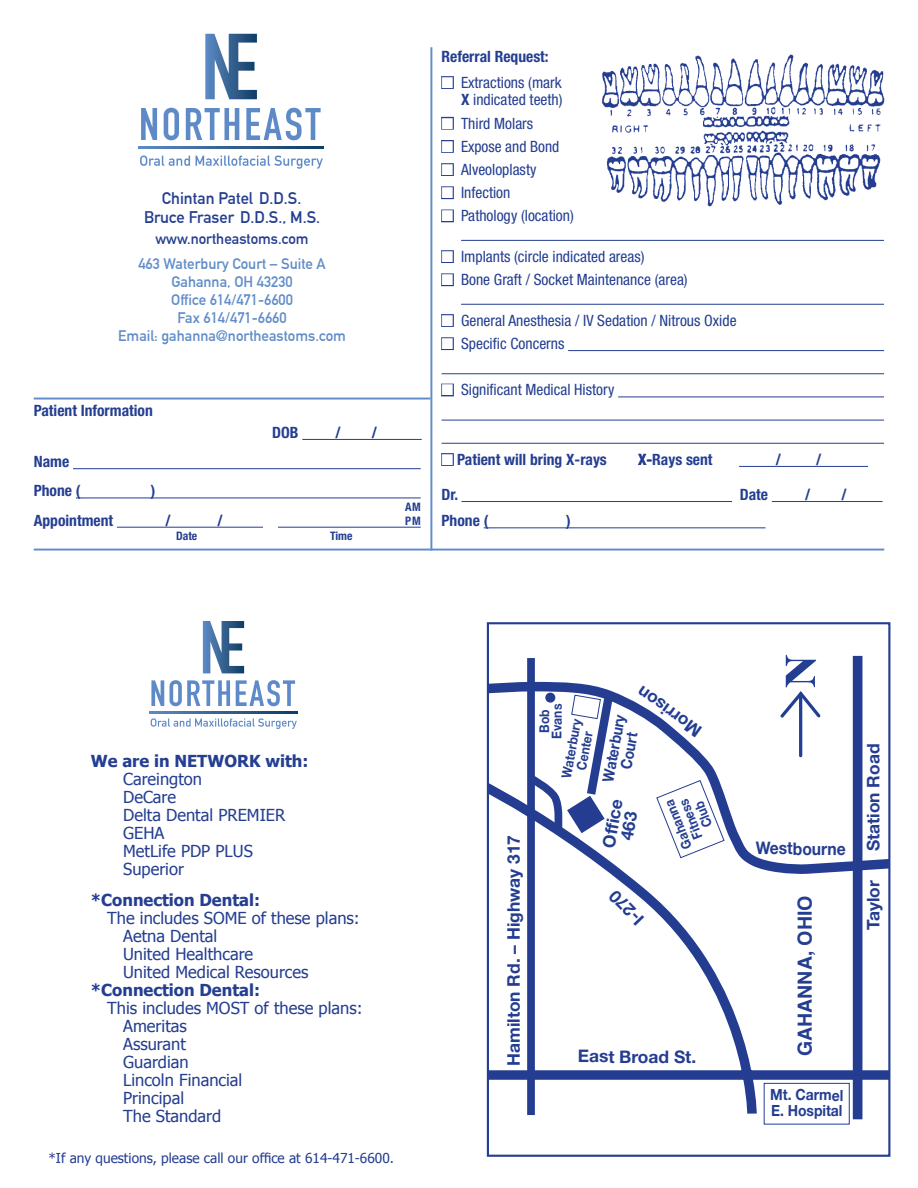
<style>
.page{position:relative;width:918px;height:1188px;background:#fff}
.page>*{position:absolute;margin:0;border:0;box-sizing:border-box;transform-origin:0 0}
.t1{font:700 19.5px "Helvetica";color:#243e91}
.t2{font:700 17.4px/16.4px "Helvetica Neue";color:#243d91;text-align:center}
.t3{font:700 17.4px "Helvetica Neue";color:#243d91;scale:.9 1}
.t4{font:16.5px/18px "Tahoma";color:#243e91}
.t5{font:700 16.5px "Tahoma";color:#243e91}
.t6{font:700 16.5px/19px "DIN Alternate";color:#243e91;text-align:center}
.t7{font:condensed 15.6px/17.5px "Helvetica Neue";color:#243e91;text-align:right}
.t8{font:700 condensed 15.6px/29.2px "Helvetica Neue";color:#243e91}
.t9{font:700 15.45px/15.5px "Helvetica Neue";letter-spacing:-.005em;color:#243d91;scale:.9 1}
.t10{font:700 15px/18px "DIN Alternate";color:#608cc8;text-align:center}
.t11{font:700 15px "DIN Alternate";color:#243e91}
.t12{font:13.65px "Tahoma";color:#243e91}
.t13{font:700 13.5px/13.5px "Helvetica Neue";letter-spacing:-.005em;color:#243d91;text-align:center;scale:.9 1}
.t14{font:700 condensed 11.7px/13.6px "Helvetica Neue";color:#243e91}
.s1{font-weight:700}
</style>
<div class="page">
<div style="left:853px;top:656px;width:9px;height:463px;background:#243d91"></div>
<div style="left:527px;top:658px;width:8px;height:457px;background:#243d91"></div>
<svg style="left:490px;top:677px;width:397px;height:446px"></svg>
<svg style="left:708px;top:892px;width:27px;height:20px"></svg>
<div style="left:764px;top:1083px;width:85px;height:41px;background:#fff"></div>
<div style="left:764px;top:1083px;width:86px;height:42px;border:1px solid #243d91"></div>
<svg style="left:656px;top:779px;width:69px;height:80px"></svg>
<svg style="left:524px;top:685px;width:95px;height:151px"></svg>
<div style="left:545px;top:693px;width:10px;height:10px;background:#243d91;border-radius:50%"></div>
<div style="left:487px;top:622px;width:403px;height:535px;border:2px solid #243e91"></div>
<svg style="left:777px;top:655px;width:46px;height:66px"></svg>
<hr style="left:799px;top:694px;width:3px;height:62px;background:#243e91">
<svg style="left:151px;top:680px;width:13px;height:26px"></svg>
<svg style="left:170px;top:680px;width:60px;height:26px"></svg>
<svg style="left:236px;top:680px;width:59px;height:26px"></svg>
<svg style="left:203px;top:621px;width:41px;height:53px"></svg>
<svg style="left:151px;top:718px;width:146px;height:11px"></svg>
<svg style="left:150px;top:711px;width:147px;height:2px"></svg>
<hr style="left:302px;top:439px;width:120px;height:1px;background:#243e91">
<hr style="left:73px;top:468px;width:348px;height:1px;background:#243e91">
<hr style="left:76px;top:498px;width:345px;height:1px;background:#243e91">
<hr style="left:117px;top:527px;width:304px;height:1px;background:#243e91">
<hr style="left:430px;top:47px;width:2px;height:504px;background:#608cc8">
<hr style="left:34px;top:549px;width:850px;height:2px;background:#608cc8">
<div style="left:263px;top:522px;width:14px;height:12px;background:#fff"></div>
<svg style="left:141px;top:108px;width:16px;height:32px"></svg>
<svg style="left:164px;top:108px;width:15px;height:32px"></svg>
<svg style="left:186px;top:108px;width:53px;height:32px"></svg>
<svg style="left:246px;top:108px;width:75px;height:32px"></svg>
<svg style="left:205px;top:34px;width:52px;height:65px"></svg>
<svg style="left:140px;top:156px;width:50px;height:10px"></svg>
<svg style="left:196px;top:156px;width:127px;height:13px"></svg>
<svg style="left:139px;top:147px;width:185px;height:2px"></svg>
<hr style="left:461px;top:240px;width:423px;height:1px;background:#243e91">
<hr style="left:461px;top:304px;width:423px;height:1px;background:#243e91">
<hr style="left:568px;top:350px;width:316px;height:1px;background:#243e91">
<hr style="left:442px;top:373px;width:442px;height:1px;background:#243e91">
<hr style="left:618px;top:397px;width:266px;height:1px;background:#243e91">
<hr style="left:442px;top:420px;width:442px;height:1px;background:#243e91">
<hr style="left:442px;top:443px;width:442px;height:1px;background:#243e91">
<hr style="left:739px;top:466px;width:129px;height:1px;background:#243e91">
<hr style="left:461px;top:501px;width:271px;height:1px;background:#243e91">
<hr style="left:772px;top:501px;width:111px;height:1px;background:#243e91">
<hr style="left:484px;top:527px;width:282px;height:1px;background:#243e91">
<img style="left:602px;top:54px;width:283px;height:152px">
<hr style="left:34px;top:398px;width:396px;height:2px;background:#608cc8">
<p class="t6" style="left:144px;top:187px;width:178px">Chintan Patel D.D.S.<br>Bruce Fraser D.D.S., M.S.</p>
<p class="t11" style="left:155px;top:227px;width:155px">www.northeastoms.com</p>
<p class="t10" style="left:118px;top:254px;width:229px">463 Waterbury Court – Suite A<br>Gahanna, OH 43230<br>Office 614/471-6600<br>Fax 614/471-6660<br>Email: gahanna@northeastoms.com</p>
<p class="t8" style="left:34px;top:396px;width:121px">Patient Information</p>
<p class="t8" style="left:34px;top:447px;width:48px">Name<br>Phone (</p>
<p class="t8" style="left:151px;top:476px;width:6px">)</p>
<p class="t8" style="left:272px;top:418px;width:28px">DOB</p>
<p class="t8" style="left:335px;top:418px;width:7px">/</p>
<p class="t8" style="left:372px;top:418px;width:7px">/</p>
<p class="t8" style="left:34px;top:505px;width:81px">Appointment</p>
<p class="t8" style="left:166px;top:505px;width:7px">/</p>
<p class="t8" style="left:218px;top:505px;width:7px">/</p>
<p class="t14" style="left:176px;top:529px;width:23px">Date</p>
<p class="t14" style="left:330px;top:529px;width:24px">Time</p>
<p class="t8" style="left:442px;top:41px;width:109px">Referral Request:</p>
<p class="t7" style="left:442px;top:74px;width:123px">■ Extractions (mark<br><span class="s1">X</span> indicated teeth)</p>
<p class="t7" style="left:442px;top:114px;width:93px">■ Third Molars</p>
<p class="t7" style="left:442px;top:137px;width:119px">■ Expose and Bond</p>
<p class="t7" style="left:442px;top:161px;width:96px">■ Alveoloplasty</p>
<p class="t7" style="left:442px;top:184px;width:70px">■ Infection</p>
<p class="t7" style="left:442px;top:207px;width:134px">■ Pathology (location)</p>
<p class="t7" style="left:442px;top:248px;width:205px">■ Implants (circle indicated areas)</p>
<p class="t7" style="left:442px;top:271px;width:248px">■ Bone Graft / Socket Maintenance (area)</p>
<p class="t7" style="left:442px;top:312px;width:297px">■ General Anesthesia / IV Sedation / Nitrous Oxide</p>
<p class="t7" style="left:442px;top:335px;width:124px">■ Specific Concerns</p>
<p class="t7" style="left:442px;top:381px;width:174px">■ Significant Medical History</p>
<p class="t14" style="left:405px;top:500px;width:17px">AM<br>PM</p>
<p class="t8" style="left:442px;top:445px;width:167px">■ Patient will bring X-rays</p>
<p class="t8" style="left:638px;top:445px;width:76px">X-Rays sent</p>
<p class="t8" style="left:776px;top:445px;width:7px">/</p>
<p class="t8" style="left:816px;top:445px;width:7px">/</p>
<p class="t8" style="left:442px;top:480px;width:18px">Dr.</p>
<p class="t8" style="left:740px;top:480px;width:30px">Date</p>
<p class="t8" style="left:805px;top:480px;width:7px">/</p>
<p class="t8" style="left:841px;top:480px;width:7px">/</p>
<p class="t8" style="left:442px;top:506px;width:48px">Phone (</p>
<p class="t8" style="left:566px;top:506px;width:6px">)</p>
<p class="t5" style="left:91px;top:750px;width:219px">We are in NETWORK with:</p>
<p class="t4" style="left:123px;top:769px;width:164px">Careington<br>DeCare<br>Delta Dental PREMIER<br>GEHA<br>MetLife PDP PLUS<br>Superior</p>
<p class="t5" style="left:91px;top:889px;width:171px">*Connection Dental:</p>
<p class="t4" style="left:123px;top:908px;width:238px;text-indent:-16px">The includes SOME of these plans:<br>Aetna Dental<br>United Healthcare<br>United Medical Resources</p>
<p class="t5" style="left:91px;top:979px;width:171px">*Connection Dental:</p>
<p class="t4" style="left:123px;top:998px;width:241px;text-indent:-16px">This includes MOST of these plans:<br>Ameritas<br>Assurant<br>Guardian<br>Lincoln Financial<br>Principal<br>The Standard</p>
<p class="t12" style="left:48px;top:1149px;width:347px">*If any questions, please call our office at 614-471-6600.</p>
<p class="t2" style="left:505px;top:1066px;width:233px;rotate:-90deg">Hamilton Rd. – Highway 317</p>
<p class="t2" style="left:694px;top:740px;width:76px;rotate:-144deg">Morrison</p>
<p class="t13" style="left:538px;top:739px;width:40px;line-height:12.6px;rotate:-90deg">Bob<br>Evans</p>
<p class="t13" style="left:559px;top:776px;width:68px;rotate:-79deg">Waterbury<br>Center</p>
<p class="t9" style="left:600px;top:780px;width:77px;text-align:center;rotate:-80deg">Waterbury<br>Court</p>
<p class="t2" style="left:600px;top:846px;width:51px;rotate:-80deg">Office<br>463</p>
<p class="t2" style="left:635px;top:928px;width:43px;rotate:-134deg">I-270</p>
<p class="t13" style="left:681px;top:851px;width:59px;rotate:-112deg">Gahanna<br>Fitness<br>Club</p>
<p class="t2" style="left:578px;top:1048px;width:120px">East Broad St.</p>
<p class="t3" style="left:756px;top:838px;width:102px">Westbourne</p>
<p class="t1" style="left:789px;top:1056px;width:162px;rotate:-90deg">GAHANNA, OHIO</p>
<p class="t9" style="left:770px;top:1087px;width:83px">Mt. Carmel<br>E. Hospital</p>
<p class="t2" style="left:865px;top:851px;width:109px;rotate:-90deg">Station Road</p>
<p class="t2" style="left:865px;top:930px;width:51px;rotate:-90deg">Taylor</p>
</div>
